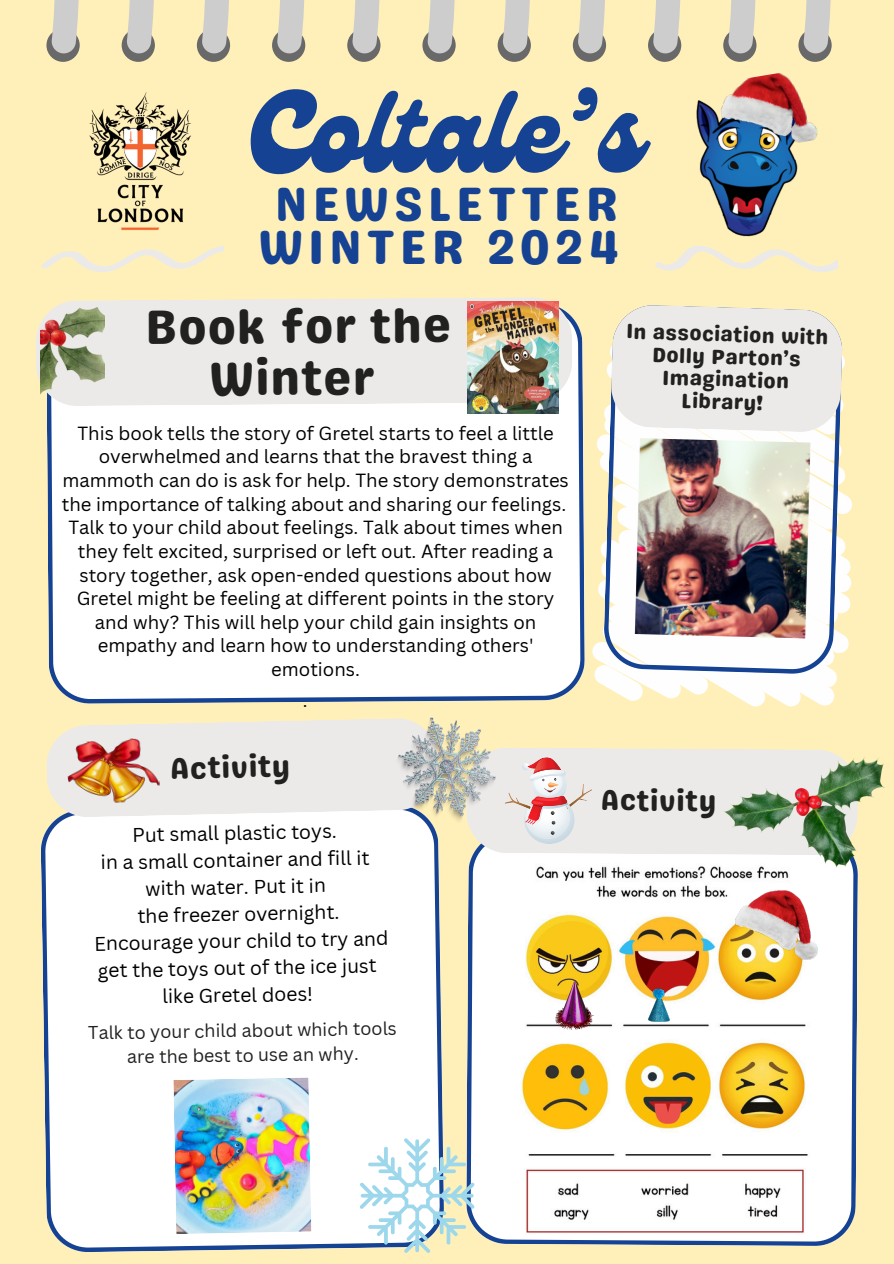
<style>
.page{position:relative;width:894px;height:1264px;background:#fff}
.page>*{position:absolute;margin:0;border:0;box-sizing:border-box;transform-origin:0 0}
.t1{font:114px "Genty";color:#154293}
.t2{font:48px/42.8px "Genty Sans";letter-spacing:.1em;color:#154293;text-align:center}
.t3{font:48px/51.8px "Genty Sans";letter-spacing:.02em;color:#21211f;text-align:center}
.t4{font:29.85px "Genty Sans";color:#21211f}
.t5{font:28.8px "Genty Sans";letter-spacing:.02em;color:#21211f}
.t6{font:20.7px/22.5px "Genty Sans";color:#21211f;text-align:center}
.t7{font:19.35px/27px "Canva Sans";color:#000;text-align:center}
.t8{font:18.6px/23.7px "Canva Sans";color:#000;text-align:center}
.t9{font:18px "Canva Sans";color:#21211f}
.t10{font:18px "Canva Sans";color:#000}
</style>
<div class="page">
<div style="left:0;top:0;width:893px;height:1263px;background:#fff0ba"></div>
<div style="left:47px;top:317px;width:537px;height:386px;background:#fff"></div>
<svg style="left:36px;top:297px;width:536px;height:109px;background:#ece9e6"></svg>
<svg style="left:592px;top:305px;width:260px;height:402px"></svg>
<svg style="left:467px;top:855px;width:390px;height:390px;background:#e2e7ef"></svg>
<div style="left:41px;top:817px;width:402px;height:435px;background:#fff"></div>
<svg style="left:46px;top:718px;width:348px;height:99px;background:#eeebe5"></svg>
<div style="left:798px;top:29px;width:33px;height:32px;background:#696969;border-radius:50%"></div>
<svg style="left:803px;top:0;width:27px;height:54px"></svg>
<div style="left:723px;top:29px;width:33px;height:32px;background:#696969;border-radius:50%"></div>
<svg style="left:728px;top:0;width:27px;height:54px"></svg>
<div style="left:648px;top:29px;width:33px;height:32px;background:#696969;border-radius:50%"></div>
<svg style="left:653px;top:0;width:27px;height:54px"></svg>
<div style="left:572px;top:29px;width:34px;height:32px;background:#696969;border-radius:50%"></div>
<svg style="left:578px;top:0;width:27px;height:54px"></svg>
<div style="left:497px;top:29px;width:33px;height:32px;background:#696969;border-radius:50%"></div>
<svg style="left:502px;top:0;width:28px;height:54px"></svg>
<div style="left:422px;top:29px;width:33px;height:32px;background:#696969;border-radius:50%"></div>
<svg style="left:427px;top:0;width:27px;height:54px"></svg>
<div style="left:347px;top:29px;width:33px;height:32px;background:#696969;border-radius:50%"></div>
<svg style="left:352px;top:0;width:27px;height:54px"></svg>
<div style="left:272px;top:29px;width:33px;height:32px;background:#696969;border-radius:50%"></div>
<svg style="left:277px;top:0;width:27px;height:54px"></svg>
<div style="left:197px;top:29px;width:33px;height:32px;background:#696969;border-radius:50%"></div>
<svg style="left:202px;top:0;width:27px;height:54px"></svg>
<div style="left:122px;top:29px;width:33px;height:32px;background:#696969;border-radius:50%"></div>
<svg style="left:127px;top:0;width:27px;height:54px"></svg>
<div style="left:46px;top:29px;width:34px;height:32px;background:#696969;border-radius:50%"></div>
<svg style="left:52px;top:0;width:27px;height:54px"></svg>
<svg style="left:41px;top:246px;width:183px;height:26px"></svg>
<svg style="left:655px;top:246px;width:182px;height:26px"></svg>
<img style="left:89px;top:92px;width:102px;height:139px">
<img style="left:696px;top:100px;width:102px;height:137px">
<img style="left:173px;top:1077px;width:138px;height:156px">
<svg style="left:360px;top:1138px;width:114px;height:114px"></svg>
<img style="left:40px;top:307px;width:64px;height:89px">
<img style="left:467px;top:302px;width:91px;height:111px">
<img style="left:505px;top:863px;width:312px;height:371px">
<img style="left:634px;top:438px;width:176px;height:200px">
<img style="left:722px;top:757px;width:161px;height:110px">
<img style="left:394px;top:717px;width:87px;height:108px">
<img style="left:735px;top:890px;width:82px;height:69px">
<img style="left:715px;top:73px;width:103px;height:81px">
<img style="left:648px;top:988px;width:21px;height:33px">
<img style="left:555px;top:980px;width:38px;height:49px">
<svg style="left:466px;top:747px;width:391px;height:108px;background:#d6d5cd"></svg>
<img style="left:65px;top:737px;width:96px;height:69px">
<p class="t1" style="left:247px;top:67px;width:397px">Coltale’s</p>
<h1 class="t2" style="left:259px;top:183px;width:361px">NEWSLETTER<br>WINTER 2024</h1>
<h4 class="t3" style="left:145px;top:300px;width:307px">Book for the<br>Winter</h4>
<p class="t8" style="left:62px;top:420px;width:508px">This book tells the story of Gretel starts to feel a little overwhelmed and learns that the bravest thing a mammoth can do is ask for help. The story demonstrates the importance of talking about and sharing our feelings.</p>
<h6 class="t8" style="left:68px;top:515px;width:496px">Talk to your child about feelings. Talk about times when they felt excited, surprised or left out. After reading a story together, ask open-ended questions about how Gretel might be feeling at different points in the story and why? This will help your child gain insights on empathy and learn how to understanding others' emotions.</h6>
<p class="t10" style="left:303px;top:688px;width:6px">.</p>
<h4 class="t4" style="left:170px;top:750px;width:121px;rotate:-1deg">Activity</h4>
<p class="t7" style="left:92px;top:821px;width:296px;rotate:-1deg">Put small plastic toys.<br>in a small container and fill it with water. Put it in<br>the freezer overnight.<br>Encourage your child to try and get the toys out of the ice just like Gretel does!</p>
<p class="t9" style="left:88px;top:1020px;width:310px;rotate:-1deg">Talk to your child about which tools</p>
<p class="t9" style="left:127px;top:1044px;width:233px;rotate:-1deg">are the best to use an why.</p>
<p class="t6" style="left:626px;top:319px;width:204px;rotate:2deg">In association with<br>Dolly Parton’s<br>Imagination<br>Library!</p>
<p class="t5" style="left:600px;top:783px;width:117px">Activity</p>
</div>
